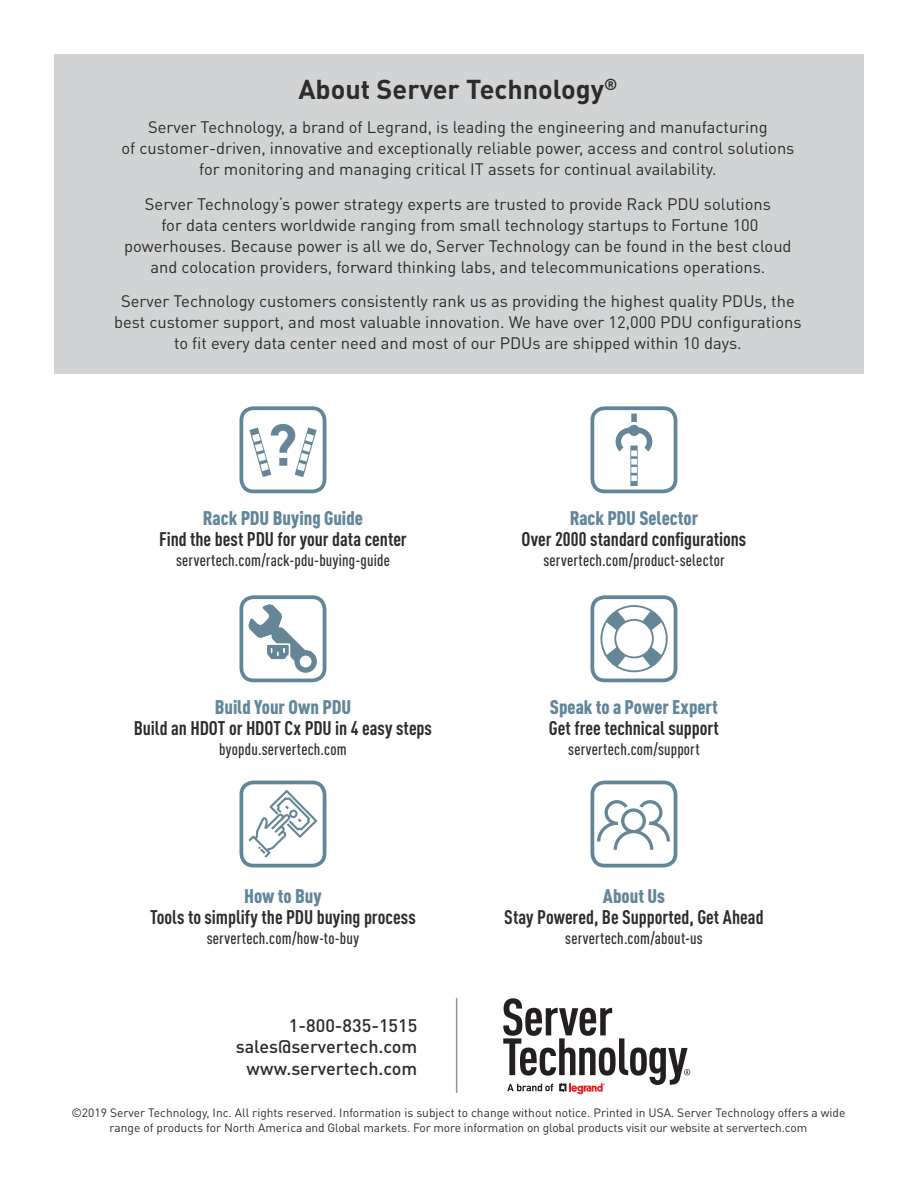
<style>
.page{position:relative;width:918px;height:1188px;background:#fff}
.page>*{position:absolute;margin:0;border:0;box-sizing:border-box;transform-origin:0 0}
.t1{font:700 27px "DIN Pro";color:#2b2c2b}
.t2{font:700 condensed 19.5px "DIN Pro";color:#2b2c2b}
.t3{font:900 condensed 19.5px "DIN Pro";letter-spacing:-.005em;color:#628699}
.t4{font:500 18px/21.6px "DIN Pro";color:#2b2c2b;text-align:right}
.t5{font:16.5px/21px "DIN Pro";color:#2b2c2b;text-align:center}
.t6{font:500 condensed 16.5px "DIN Pro";letter-spacing:.015em;color:#2b2c2b}
.t7{font:12px/15px "DIN Pro";color:#2b2c2b;text-align:center}
</style>
<div class="page">
<div style="left:54px;top:54px;width:810px;height:320px;background:#d1d3d4"></div>
<svg style="left:503px;top:998px;width:187px;height:96px"></svg>
<hr style="left:456px;top:998px;width:1px;height:95px;background:#939598">
<svg style="left:249px;top:424px;width:68px;height:53px"></svg>
<div style="left:239px;top:406px;width:87px;height:87px;border:4px solid #628699;border-radius:12px"></div>
<svg style="left:616px;top:414px;width:36px;height:72px"></svg>
<div style="left:590px;top:406px;width:87px;height:87px;border:4px solid #628699;border-radius:12px"></div>
<svg style="left:249px;top:605px;width:68px;height:68px"></svg>
<div style="left:239px;top:595px;width:87px;height:87px;border:4px solid #628699;border-radius:12px"></div>
<svg style="left:600px;top:605px;width:68px;height:67px"></svg>
<div style="left:590px;top:595px;width:87px;height:87px;border:4px solid #628699;border-radius:12px"></div>
<svg style="left:248px;top:790px;width:69px;height:68px"></svg>
<div style="left:239px;top:781px;width:87px;height:86px;border:4px solid #628699;border-radius:12px"></div>
<svg style="left:597px;top:800px;width:73px;height:50px"></svg>
<div style="left:590px;top:781px;width:87px;height:86px;border:4px solid #628699;border-radius:12px"></div>
<h1 class="t1" style="left:298px;top:71px;width:321px">About Server Technology<sup>®</sup></h1>
<p class="t5" style="left:121px;top:116px;width:675px">Server Technology, a brand of Legrand, is leading the engineering and manufacturing<br>of customer-driven, innovative and exceptionally reliable power, access and control solutions for monitoring and managing critical IT assets for continual availability.</p>
<p class="t5" style="left:124px;top:193px;width:669px">Server Technology‘s power strategy experts are trusted to provide Rack PDU solutions<br>for data centers worldwide ranging from small technology startups to Fortune 100 powerhouses. Because power is all we do, Server Technology can be found in the best cloud and colocation providers, forward thinking labs, and telecommunications operations.</p>
<p class="t5" style="left:114px;top:290px;width:689px">Server Technology customers consistently rank us as providing the highest quality PDUs, the best customer support, and most valuable innovation. We have over 12,000 PDU configurations to fit every data center need and most of our PDUs are shipped within 10 days.</p>
<p class="t3" style="left:203px;top:506px;width:161px">Rack PDU Buying Guide</p>
<p class="t2" style="left:159px;top:528px;width:249px">Find the best PDU for your data center</p>
<p class="t6" style="left:176px;top:550px;width:215px">servertech.com/rack-pdu-buying-guide</p>
<p class="t3" style="left:215px;top:695px;width:138px">Build Your Own PDU</p>
<p class="t2" style="left:134px;top:717px;width:300px">Build an HDOT or HDOT Cx PDU in 4 easy steps</p>
<p class="t6" style="left:219px;top:739px;width:129px">byopdu.servertech.com</p>
<p class="t3" style="left:244px;top:884px;width:79px">How to Buy</p>
<p class="t2" style="left:150px;top:906px;width:267px">Tools to simplify the PDU buying process</p>
<p class="t6" style="left:207px;top:928px;width:154px">servertech.com/how-to-buy</p>
<p class="t3" style="left:570px;top:506px;width:130px">Rack PDU Selector</p>
<p class="t2" style="left:522px;top:528px;width:226px">Over 2000 standard configurations</p>
<p class="t6" style="left:543px;top:550px;width:183px">servertech.com/product-selector</p>
<p class="t3" style="left:550px;top:695px;width:169px">Speak to a Power Expert</p>
<p class="t2" style="left:549px;top:717px;width:171px">Get free technical support</p>
<p class="t6" style="left:568px;top:739px;width:133px">servertech.com/support</p>
<p class="t3" style="left:603px;top:884px;width:63px">About Us</p>
<p class="t2" style="left:504px;top:906px;width:261px">Stay Powered, Be Supported, Get Ahead</p>
<p class="t6" style="left:565px;top:928px;width:139px">servertech.com/about-us</p>
<p class="t4" style="left:236px;top:1014px;width:183px">1-800-835-1515 sales@servertech.com www.servertech.com</p>
<p class="t7" style="left:71px;top:1105px;width:776px">©2019 Server Technology, Inc. All rights reserved. Information is subject to change without notice. Printed in USA. Server Technology offers a wide range of products for North America and Global markets. For more information on global products visit our website at servertech.com</p>
</div>
